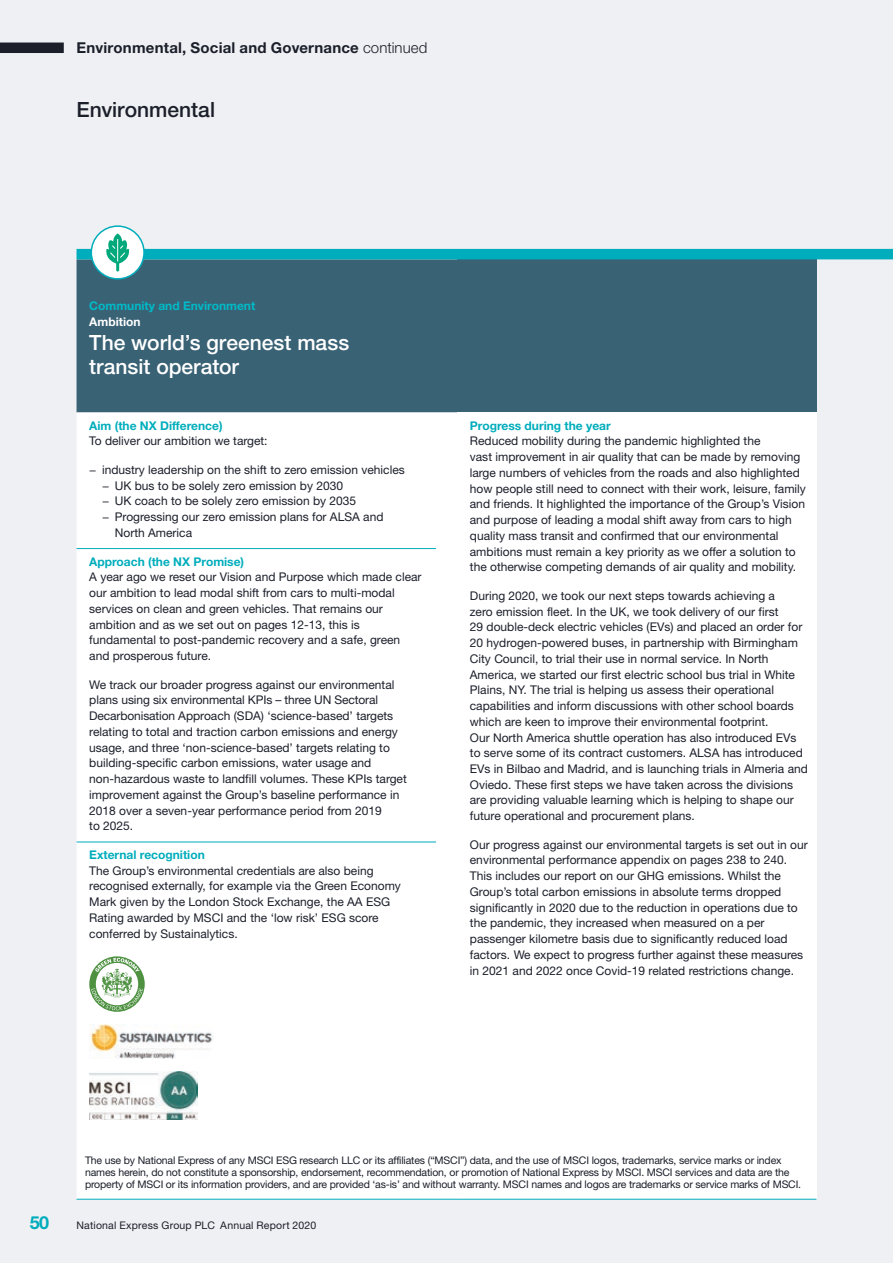
<style>
.page{position:relative;width:893px;height:1263px;background:#eff0f3}
.page>*{position:absolute;margin:0;border:0;box-sizing:border-box;transform-origin:0 0}
.t1{font:500 21px/24px "Helvetica Neue LT Std";color:#fff}
.t2{font:500 21px "Helvetica Neue LT Std";color:#1b1f2a}
.t3{font:700 18px "Helvetica Neue LT Std";color:#00adbc}
.t4{font:700 15px "Helvetica Neue LT Std";letter-spacing:.015em;color:#1b1f2a}
.t5{font:12px/15.8px "Helvetica Neue LT Std";color:#1b1f2a}
.t6{font:700 12px "Helvetica Neue LT Std";color:#00adbc}
.t7{font:700 12px "Helvetica Neue LT Std";color:#00bac7}
.t8{font:700 12px "Helvetica Neue LT Std";color:#fff}
.t9{font:10.5px/12px "Helvetica Neue LT Std";letter-spacing:-.015em;color:#1b1f2a}
.t10{font:10.5px "Helvetica Neue LT Std";letter-spacing:.02em;color:#1b1f2a}
.s1{font-weight:300}
</style>
<div class="page">
<div style="left:77px;top:259px;width:380px;height:153px;background:#396275"></div>
<div style="left:77px;top:412px;width:380px;height:787px;background:#fff"></div>
<hr style="left:77px;top:1199px;width:359px;height:1px;background:#00adbc">
<svg style="left:436px;top:1199px;width:21px;height:1px"></svg>
<hr style="left:77px;top:548px;width:359px;height:1px;background:#00adbc">
<hr style="left:77px;top:842px;width:359px;height:1px;background:#00adbc">
<svg style="left:89px;top:956px;width:56px;height:56px"></svg>
<img style="left:89px;top:1024px;width:125px;height:35px">
<img style="left:89px;top:1072px;width:109px;height:48px">
<div style="left:457px;top:259px;width:359px;height:153px;background:#396275"></div>
<div style="left:457px;top:412px;width:359px;height:787px;background:#fff"></div>
<hr style="left:457px;top:1199px;width:359px;height:1px;background:#00adbc">
<div style="left:77px;top:249px;width:816px;height:10px;background:#00adbc"></div>
<div style="left:91px;top:226px;width:53px;height:53px;background:#fff;border-radius:50%"></div>
<svg style="left:106px;top:233px;width:23px;height:38px"></svg>
<div style="left:91px;top:225px;width:54px;height:55px;border:2px solid #00adbc;border-radius:50%"></div>
<div style="left:0;top:43px;width:64px;height:10px;background:#1b1f2a"></div>
<p class="t4" style="left:77px;top:39px;width:352px">Environmental, Social and Governance <span class="s1">continued</span></p>
<h1 class="t2" style="left:77px;top:97px;width:140px">Environmental</h1>
<p class="t7" style="left:89px;top:299px;width:167px">Community and Environment</p>
<p class="t8" style="left:89px;top:314px;width:53px">Ambition</p>
<h1 class="t1" style="left:89px;top:330px;width:262px">The world’s greenest mass transit operator</h1>
<p class="t6" style="left:89px;top:418px;width:135px">Aim (the NX Difference)</p>
<p class="t5" style="left:89px;top:433px;width:180px">To deliver our ambition we target:</p>
<p class="t5" style="left:89px;top:461px;width:317px">− industry leadership on the shift to zero emission vehicles</p>
<p class="t5" style="left:102px;top:477px;width:243px">− UK bus to be solely zero emission by 2030</p>
<p class="t5" style="left:102px;top:493px;width:256px">− UK coach to be solely zero emission by 2035</p>
<p class="t5" style="left:102px;top:509px;width:283px">− Progressing our zero emission plans for ALSA and</p>
<p class="t5" style="left:115px;top:524px;width:79px">North America</p>
<p class="t6" style="left:89px;top:554px;width:156px">Approach (the NX Promise)</p>
<p class="t5" style="left:89px;top:569px;width:334px">A year ago we reset our Vision and Purpose which made clear our ambition to lead modal shift from cars to multi-modal services on clean and green vehicles. That remains our ambition and as we set out on pages 12-13, this is fundamental to post-pandemic recovery and a safe, green and prosperous future.</p>
<p class="t5" style="left:89px;top:676px;width:319px">We track our broader progress against our environmental plans using six environmental KPIs – three UN Sectoral Decarbonisation Approach (SDA) ‘science-based’ targets relating to total and traction carbon emissions and energy usage, and three ‘non-science-based’ targets relating to building-specific carbon emissions, water usage and non-hazardous waste to landfill volumes. These KPIs target improvement against the Group’s baseline performance in 2018 over a seven-year performance period from 2019<br>to 2025.</p>
<p class="t6" style="left:89px;top:847px;width:117px">External recognition</p>
<p class="t5" style="left:89px;top:862px;width:313px">The Group’s environmental credentials are also being recognised externally, for example via the Green Economy Mark given by the London Stock Exchange, the AA ESG Rating awarded by MSCI and the ‘low risk’ ESG score conferred by Sustainalytics.</p>
<p class="t6" style="left:470px;top:418px;width:142px">Progress during the year</p>
<p class="t5" style="left:470px;top:433px;width:338px">Reduced mobility during the pandemic highlighted the<br>vast improvement in air quality that can be made by removing large numbers of vehicles from the roads and also highlighted how people still need to connect with their work, leisure, family and friends. It highlighted the importance of the Group’s Vision and purpose of leading a modal shift away from cars to high quality mass transit and confirmed that our environmental ambitions must remain a key priority as we offer a solution to the otherwise competing demands of air quality and mobility.</p>
<p class="t5" style="left:470px;top:587px;width:340px">During 2020, we took our next steps towards achieving a<br>zero emission fleet. In the UK, we took delivery of our first<br>29 double-deck electric vehicles (EVs) and placed an order for 20 hydrogen-powered buses, in partnership with Birmingham City Council, to trial their use in normal service. In North America, we started our first electric school bus trial in White Plains, NY. The trial is helping us assess their operational capabilities and inform discussions with other school boards which are keen to improve their environmental footprint.<br>Our North America shuttle operation has also introduced EVs to serve some of its contract customers. ALSA has introduced EVs in Bilbao and Madrid, and is launching trials in Almeria and Oviedo. These first steps we have taken across the divisions are providing valuable learning which is helping to shape our future operational and procurement plans.</p>
<p class="t5" style="left:470px;top:836px;width:339px">Our progress against our environmental targets is set out in our environmental performance appendix on pages 238 to 240.<br>This includes our report on our GHG emissions. Whilst the Group’s total carbon emissions in absolute terms dropped significantly in 2020 due to the reduction in operations due to the pandemic, they increased when measured on a per passenger kilometre basis due to significantly reduced load factors. We expect to progress further against these measures in 2021 and 2022 once Covid-19 related restrictions change.</p>
<p class="t9" style="left:85px;top:1154px;width:718px">The use by National Express of any MSCI ESG research LLC or its affiliates (“MSCI”) data, and the use of MSCI logos, trademarks, service marks or index names herein, do not constitute a sponsorship, endorsement, recommendation, or promotion of National Express by MSCI. MSCI services and data are the property of MSCI or its information providers, and are provided ‘as-is’ and without warranty. MSCI names and logos are trademarks or service marks of MSCI.</p>
<h2 class="t3" style="left:30px;top:1211px;width:21px">50</h2>
<p class="t10" style="left:77px;top:1219px;width:241px">National Express Group PLC Annual Report 2020</p>
</div>
